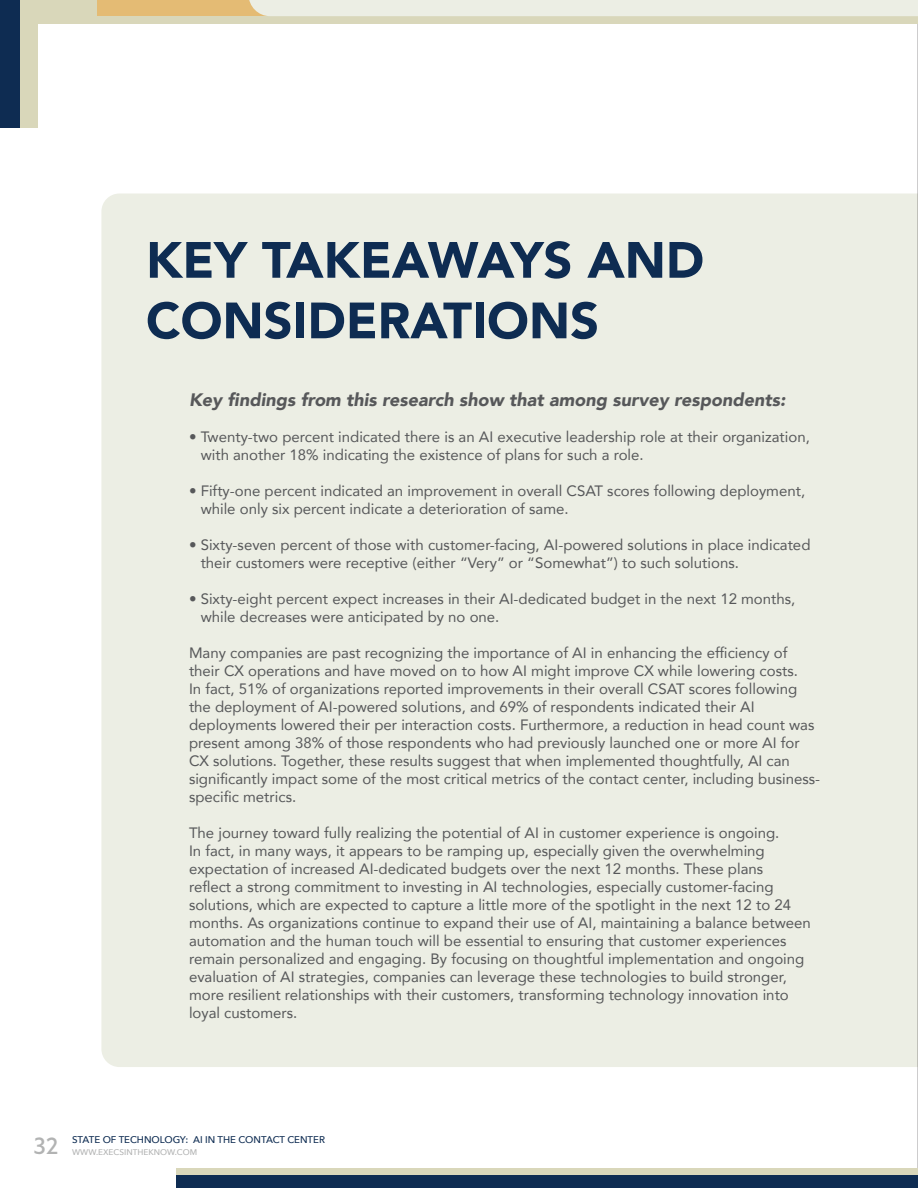
<style>
.page{position:relative;width:918px;height:1188px;background:#fff}
.page>*{position:absolute;margin:0;border:0;box-sizing:border-box;transform-origin:0 0}
.t1{font:900 50.4px "Avenir";color:#0e2c52}
.t2{font:500 25.5px "Gravesend Sans";color:#b2b3b3}
.t3{font:italic 900 18px "Avenir";color:#57585a}
.t4{font:15px/18px "Avenir";color:#57585a}
.t5{font:500 9.75px "Avenir Next";color:#0e2c52}
.t6{font:500 8.25px "Avenir Next";color:#b2b3b3}
</style>
<div class="page">
<div style="left:101px;top:194px;width:816px;height:873px;background:#eceee4"></div>
<div style="left:347px;top:1003px;width:103px;height:102px;background:linear-gradient(to bottom,#e6e8db,#fff);border-radius:50%"></div>
<div style="left:707px;top:717px;width:31px;height:30px;background:#eceee4;border-radius:50%"></div>
<div style="left:645px;top:763px;width:46px;height:46px;background:#eceee4;border-radius:50%"></div>
<div style="left:574px;top:821px;width:59px;height:59px;background:#eceee4;border-radius:50%"></div>
<div style="left:428px;top:936px;width:90px;height:91px;background:#eceee4;border-radius:50%"></div>
<div style="left:504px;top:877px;width:73px;height:73px;background:#eceee4;border-radius:50%"></div>
<div style="left:583px;top:957px;width:59px;height:59px;background:#eceee4;border-radius:50%"></div>
<div style="left:652px;top:899px;width:49px;height:49px;background:#eceee4;border-radius:50%"></div>
<div style="left:726px;top:971px;width:36px;height:36px;background:#eceee4;border-radius:50%"></div>
<div style="left:723px;top:840px;width:36px;height:37px;background:#eceee4;border-radius:50%"></div>
<div style="left:781px;top:790px;width:27px;height:28px;background:#eceee4;border-radius:50%"></div>
<div style="left:794px;top:912px;width:28px;height:27px;background:#eceee4;border-radius:50%"></div>
<div style="left:862px;top:979px;width:20px;height:20px;background:#eceee4;border-radius:50%"></div>
<div style="left:849px;top:860px;width:24px;height:24px;background:#eceee4;border-radius:50%"></div>
<svg style="left:914px;top:926px;width:3px;height:21px"></svg>
<div style="left:656px;top:1031px;width:46px;height:46px;background:linear-gradient(to bottom,#e6e9db,#fafaf7);border-radius:50%"></div>
<svg style="left:509px;top:1016px;width:73px;height:73px;fill:#eceee4"></svg>
<div style="left:794px;top:1041px;width:27px;height:28px;background:#eceee4;border-radius:50%"></div>
<hr style="left:917px;top:16px;width:1px;height:1172px;background:#231f20">
<div style="left:0;top:0;width:918px;height:24px;background:#d9d7ba"></div>
<div style="left:177px;top:1168px;width:741px;height:15px;background:#d9d7ba"></div>
<div style="left:0;top:0;width:30px;height:127px;background:#0e2c52"></div>
<div style="left:20px;top:0;width:18px;height:127px;background:#d9d7ba"></div>
<div style="left:97px;top:0;width:821px;height:16px;background:#e4bb74"></div>
<div style="left:249px;top:0;width:669px;height:16px;background:#eceee4"></div>
<div style="left:177px;top:1175px;width:741px;height:13px;background:#0e2c52"></div>
<p class="t1" style="left:146px;top:217px;width:560px">KEY TAKEAWAYS AND</p>
<p class="t1" style="left:146px;top:278px;width:455px">CONSIDERATIONS</p>
<p class="t3" style="left:189px;top:385px;width:598px">Key findings from this research show that among survey respondents:</p>
<p class="t4" style="left:201px;top:427px;width:611px;text-indent:-12px">• Twenty-two percent indicated there is an AI executive leadership role at their organization, with another 18% indicating the existence of plans for such a role.</p>
<p class="t4" style="left:201px;top:481px;width:606px;text-indent:-12px">• Fifty-one percent indicated an improvement in overall CSAT scores following deployment, while only six percent indicate a deterioration of same.</p>
<p class="t4" style="left:201px;top:535px;width:611px;text-indent:-12px">• Sixty-seven percent of those with customer-facing, AI-powered solutions in place indicated their customers were receptive (either “Very” or “Somewhat”) to such solutions.</p>
<p class="t4" style="left:201px;top:589px;width:596px;text-indent:-12px">• Sixty-eight percent expect increases in their AI-dedicated budget in the next 12 months, while decreases were anticipated by no one.</p>
<p class="t4" style="left:189px;top:643px;width:633px">Many companies are past recognizing the importance of AI in enhancing the efficiency of their CX operations and have moved on to how AI might improve CX while lowering costs.<br>In fact, 51% of organizations reported improvements in their overall CSAT scores following the deployment of AI-powered solutions, and 69% of respondents indicated their AI deployments lowered their per interaction costs. Furthermore, a reduction in head count was present among 38% of those respondents who had previously launched one or more AI for CX solutions. Together, these results suggest that when implemented thoughtfully, AI can significantly impact some of the most critical metrics of the contact center, including business&shy;specific metrics.</p>
<p class="t4" style="left:189px;top:823px;width:623px">The journey toward fully realizing the potential of AI in customer experience is ongoing.<br>In fact, in many ways, it appears to be ramping up, especially given the overwhelming expectation of increased AI-dedicated budgets over the next 12 months. These plans<br>reflect a strong commitment to investing in AI technologies, especially customer-facing solutions, which are expected to capture a little more of the spotlight in the next 12 to 24 months. As organizations continue to expand their use of AI, maintaining a balance between automation and the human touch will be essential to ensuring that customer experiences remain personalized and engaging. By focusing on thoughtful implementation and ongoing evaluation of AI strategies, companies can leverage these technologies to build stronger, more resilient relationships with their customers, transforming technology innovation into loyal customers.</p>
<h2 class="t2" style="left:33px;top:1130px;width:27px">32</h2>
<p class="t5" style="left:72px;top:1131px;width:254px">STATE OF TECHNOLOGY: AI IN THE CONTACT CENTER</p>
<p class="t6" style="left:72px;top:1145px;width:127px">WWW.EXECSINTHEKNOW.COM</p>
</div>
